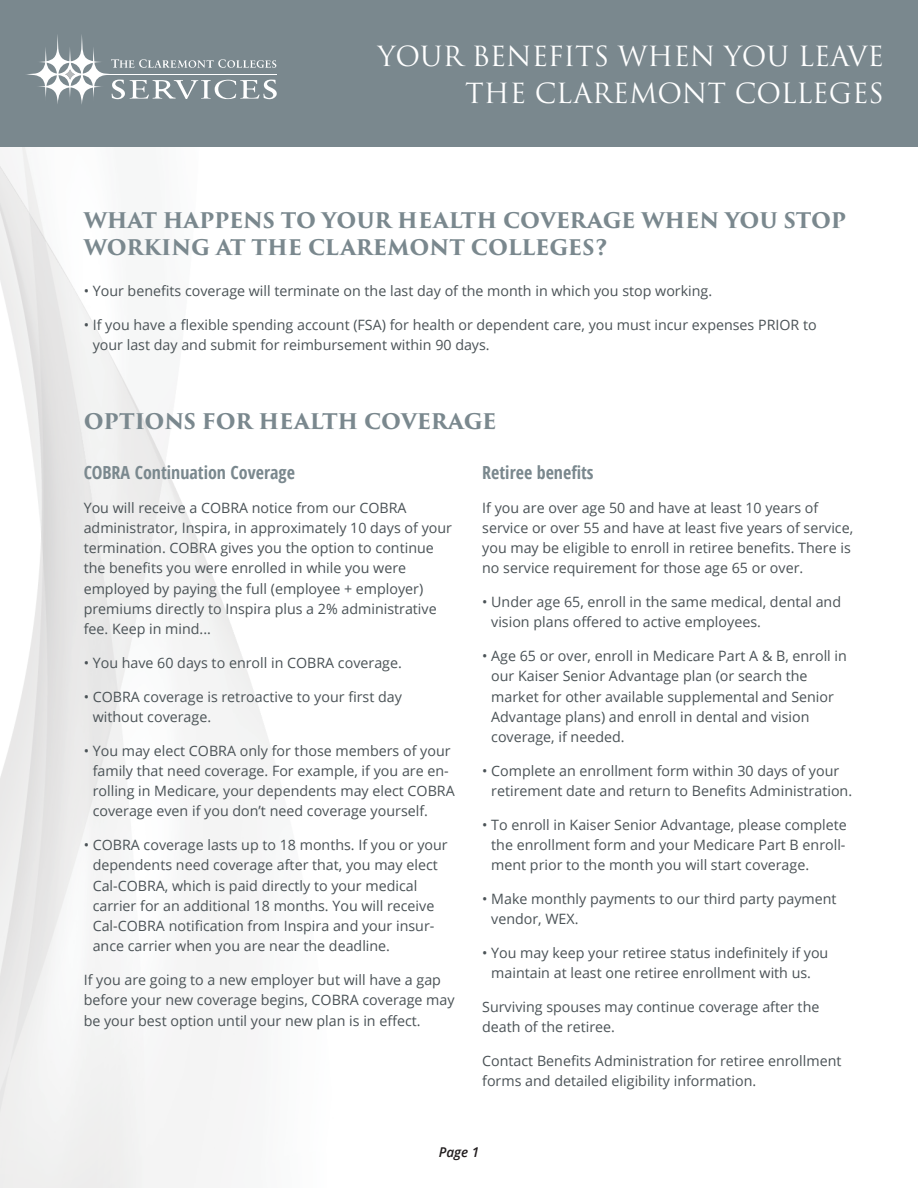
<style>
.page{position:relative;width:918px;height:1188px;background:#fff}
.page>*{position:absolute;margin:0;border:0;box-sizing:border-box;transform-origin:0 0}
.t1{font:27px/37.5px "Trajan Pro 3";color:#fff;text-align:right}
.t2{font:700 21px/27px "Trajan Pro 3";letter-spacing:-.005em;color:#7a888e}
.t3{font:700 condensed 18px "Open Sans";color:#7a888e}
.t4{font:14.25px/20.2px "Open Sans";color:#4a5256}
.t5{font:italic 600 13.5px "Open Sans";color:#211d1e}
</style>
<div class="page">
<img style="left:0;top:146px;width:338px;height:1042px">
<div style="left:0;top:0;width:918px;height:146px;background:#7a888e"></div>
<svg style="left:26px;top:35px;width:251px;height:69px"></svg>
<h1 class="t1" style="left:378px;top:38px;width:508px">YOUR BENEFITS WHEN YOU LEAVE<br>THE CLAREMONT COLLEGES</h1>
<h2 class="t2" style="left:84px;top:208px;width:764px">WHAT HAPPENS TO YOUR HEALTH COVERAGE WHEN YOU STOP<br>WORKING AT THE CLAREMONT COLLEGES?</h2>
<p class="t4" style="left:84px;top:281px;width:630px">• Your benefits coverage will terminate on the last day of the month in which you stop working.</p>
<p class="t4" style="left:93px;top:314px;width:726px;text-indent:-9px">• If you have a flexible spending account (FSA) for health or dependent care, you must incur expenses PRIOR to your last day and submit for reimbursement within 90 days.</p>
<h2 class="t2" style="left:84px;top:408px;width:414px">OPTIONS FOR HEALTH COVERAGE</h2>
<p class="t3" style="left:84px;top:460px;width:213px">COBRA Continuation Coverage</p>
<p class="t4" style="left:84px;top:497px;width:370px">You will receive a COBRA notice from our COBRA administrator, Inspira, in approximately 10 days of your termination. COBRA gives you the option to continue the benefits you were enrolled in while you were employed by paying the full (employee + employer) premiums directly to Inspira plus a 2% administrative fee. Keep in mind...</p>
<p class="t4" style="left:84px;top:652px;width:320px">• You have 60 days to enroll in COBRA coverage.</p>
<p class="t4" style="left:93px;top:686px;width:311px;text-indent:-9px">• COBRA coverage is retroactive to your first day without coverage.</p>
<p class="t4" style="left:93px;top:740px;width:364px;text-indent:-9px">• You may elect COBRA only for those members of your family that need coverage. For example, if you are en&shy;rolling in Medicare, your dependents may elect COBRA coverage even if you don’t need coverage yourself.</p>
<p class="t4" style="left:93px;top:834px;width:356px;text-indent:-9px">• COBRA coverage lasts up to 18 months. If you or your dependents need coverage after that, you may elect Cal-COBRA, which is paid directly to your medical carrier for an additional 18 months. You will receive Cal-COBRA notification from Inspira and your insur&shy;ance carrier when you are near the deadline.</p>
<p class="t4" style="left:84px;top:969px;width:372px">If you are going to a new employer but will have a gap before your new coverage begins, COBRA coverage may be your best option until your new plan is in effect.</p>
<p class="t3" style="left:482px;top:460px;width:113px">Retiree benefits</p>
<p class="t4" style="left:482px;top:497px;width:372px">If you are over age 50 and have at least 10 years of service or over 55 and have at least five years of service, you may be eligible to enroll in retiree benefits. There is no service requirement for those age 65 or over.</p>
<p class="t4" style="left:491px;top:591px;width:351px;text-indent:-9px">• Under age 65, enroll in the same medical, dental and vision plans offered to active employees.</p>
<p class="t4" style="left:491px;top:645px;width:357px;text-indent:-9px">• Age 65 or over, enroll in Medicare Part A &amp; B, enroll in our Kaiser Senior Advantage plan (or search the market for other available supplemental and Senior Advantage plans) and enroll in dental and vision coverage, if needed.</p>
<p class="t4" style="left:491px;top:760px;width:362px;text-indent:-9px">• Complete an enrollment form within 30 days of your retirement date and return to Benefits Administration.</p>
<p class="t4" style="left:491px;top:814px;width:357px;text-align:justify;text-indent:-9px">• To enroll in Kaiser Senior Advantage, please complete the enrollment form and your Medicare Part B enroll&shy;ment prior to the month you will start coverage.</p>
<p class="t4" style="left:491px;top:888px;width:347px;text-indent:-9px">• Make monthly payments to our third party payment vendor, WEX.</p>
<p class="t4" style="left:482px;top:942px;width:348px;text-align:center">• You may keep your retiree status indefinitely if you maintain at least one retiree enrollment with us.</p>
<p class="t4" style="left:482px;top:996px;width:339px">Surviving spouses may continue coverage after the death of the retiree.</p>
<p class="t4" style="left:482px;top:1050px;width:361px">Contact Benefits Administration for retiree enrollment forms and detailed eligibility information.</p>
<p class="t5" style="left:439px;top:1143px;width:42px">Page 1</p>
</div>
